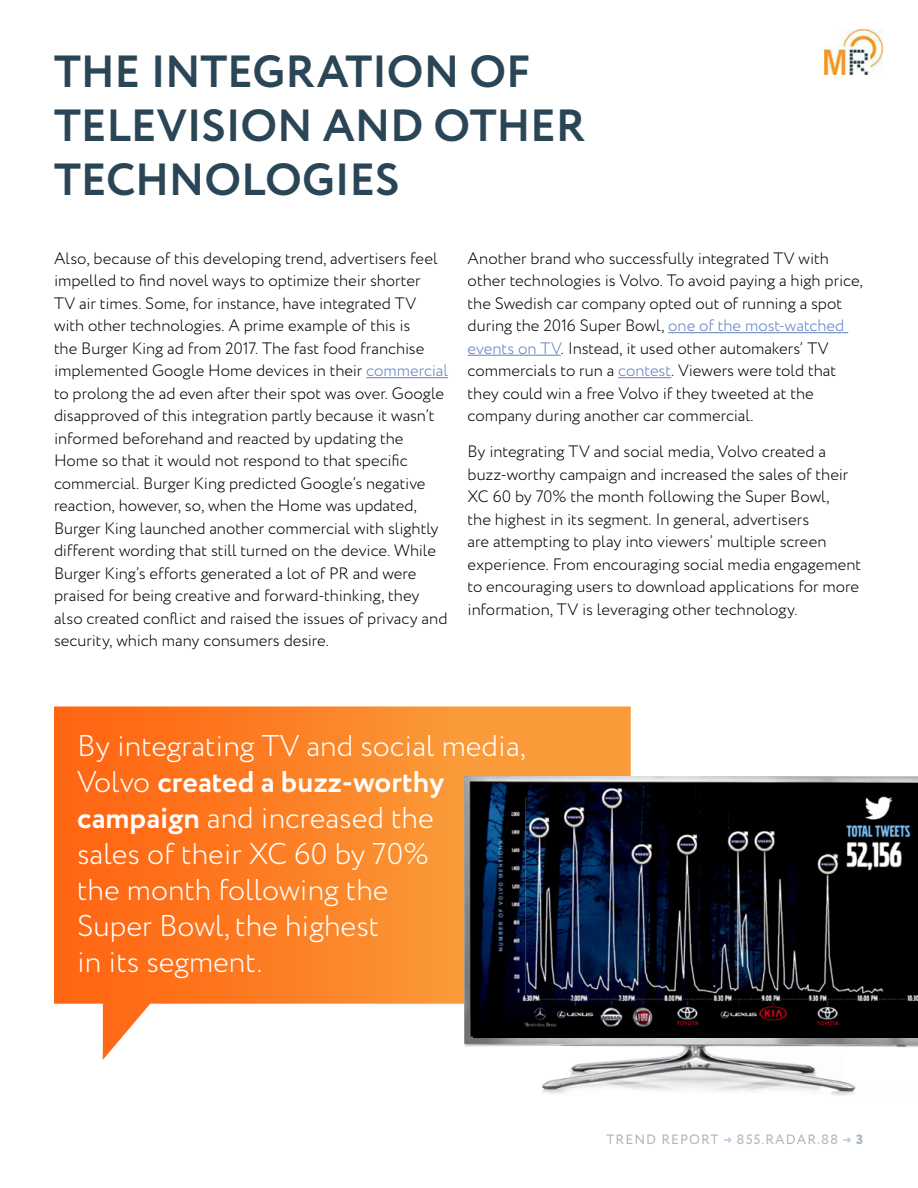
<style>
.page{position:relative;width:918px;height:1188px;background:#fff}
.page>*{position:absolute;margin:0;border:0;box-sizing:border-box;transform-origin:0 0}
.t1{font:700 45px/54px "Circe";letter-spacing:-.005em;color:#2a4656}
.t2{font:300 30px/36px "Circe";color:#fff}
.t3{font:300 16.5px/22.5px "Circe";color:#000}
.t4{font:13.5px "Circe";letter-spacing:.085em;color:#aab5bb}
.s1{color:#5f7fc0}
.s2{font-weight:700}
.s3{color:#bfcce6}
.s4{font-weight:800}
</style>
<div class="page">
<img style="left:825px;top:30px;width:57px;height:45px">
<hr style="left:366px;top:377px;width:82px;height:1px;background:#5f7fc0">
<hr style="left:668px;top:332px;width:180px;height:1px;background:#5f7fc0">
<hr style="left:468px;top:355px;width:93px;height:1px;background:#5f7fc0">
<hr style="left:618px;top:377px;width:53px;height:1px;background:#5f7fc0">
<svg style="left:54px;top:706px;width:577px;height:354px;background:#fc9143"></svg>
<img style="left:464px;top:777px;width:454px;height:319px">
<img style="left:473px;top:783px;width:445px;height:255px">
<h1 class="t1" style="left:54px;top:47px;width:533px">THE INTEGRATION OF<br>TELEVISION AND OTHER<br>TECHNOLOGIES</h1>
<p class="t3" style="left:54px;top:247px;width:396px">Also, because of this developing trend, advertisers feel impelled to find novel ways to optimize their shorter<br>TV air times. Some, for instance, have integrated TV with other technologies. A prime example of this is<br>the Burger King ad from 2017. The fast food franchise implemented Google Home devices in their <span class="s1">commercial </span>to prolong the ad even after their spot was over. Google disapproved of this integration partly because it wasn’t informed beforehand and reacted by updating the Home so that it would not respond to that specific commercial. Burger King predicted Google’s negative reaction, however, so, when the Home was updated, Burger King launched another commercial with slightly different wording that still turned on the device. While Burger King’s efforts generated a lot of PR and were praised for being creative and forward-thinking, they also created conflict and raised the issues of privacy and security, which many consumers desire.</p>
<p class="t3" style="left:468px;top:247px;width:397px">Another brand who successfully integrated TV with other technologies is Volvo. To avoid paying a high price, the Swedish car company opted out of running a spot during the 2016 Super Bowl, <span class="s1">one of the most-watched events on TV</span>. Instead, it used other automakers’ TV commercials to run a <span class="s1">contest</span>. Viewers were told that they could win a free Volvo if they tweeted at the company during another car commercial.</p>
<p class="t3" style="left:468px;top:441px;width:395px">By integrating TV and social media, Volvo created a buzz-worthy campaign and increased the sales of their XC 60 by 70% the month following the Super Bowl,<br>the highest in its segment. In general, advertisers<br>are attempting to play into viewers’ multiple screen experience. From encouraging social media engagement to encouraging users to download applications for more information, TV is leveraging other technology.</p>
<h2 class="t2" style="left:77px;top:729px;width:450px">By integrating TV and social media,<br>Volvo <span class="s2">created a buzz-worthy campaign</span> and increased the<br>sales of their XC 60 by 70%<br>the month following the<br>Super Bowl, the highest<br>in its segment.</h2>
<p class="t4" style="left:606px;top:1131px;width:258px">TREND REPORT <span class="s3">➜</span> 855.RADAR.88 <span class="s3">➜</span> <span class="s4">3</span></p>
</div>
